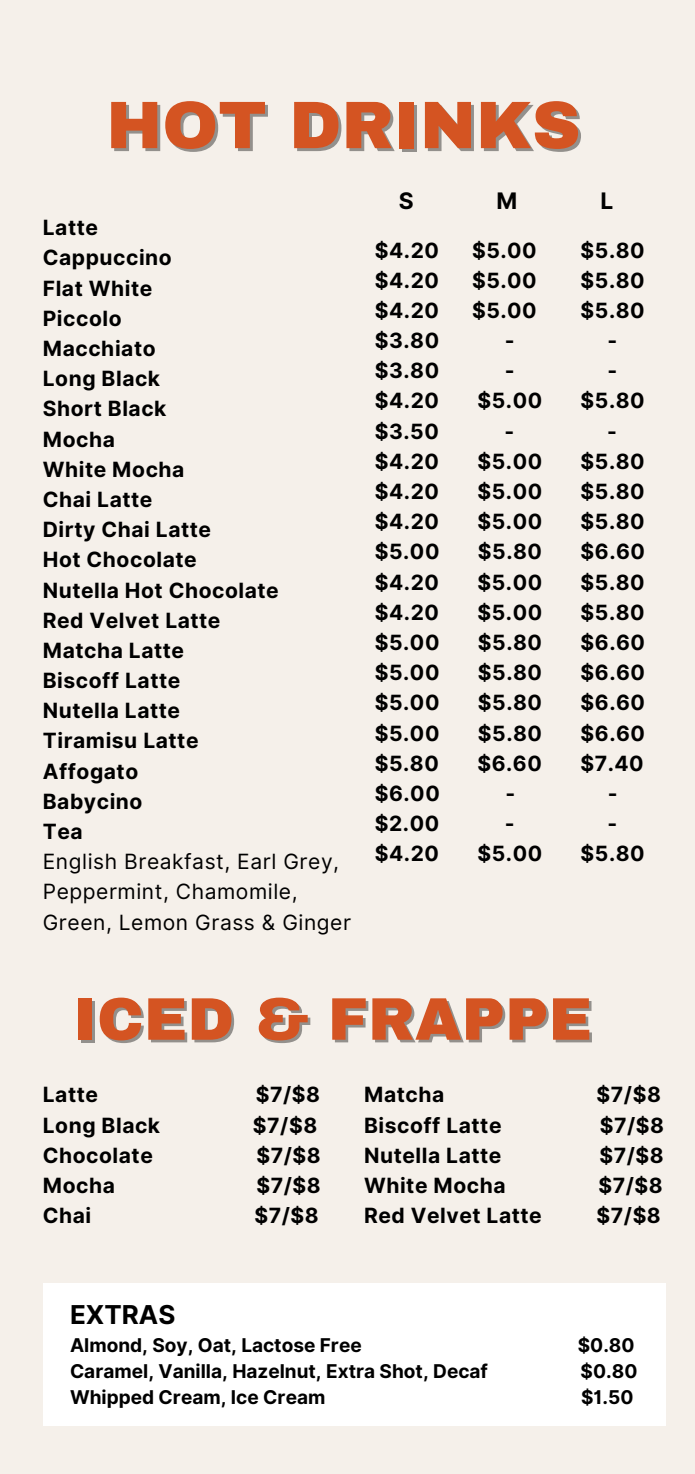
<style>
.page{position:relative;width:695px;height:1474px;background:#fff}
.page>*{position:absolute;margin:0;border:0;box-sizing:border-box;transform-origin:0 0}
.t1{font:900 67.2px "Archivo";color:#d45422}
.t2{font:900 60.2px "Archivo";color:#d45422}
.t3{font:700 26.07px "Inter";color:#000}
.t4{font:700 22.75px "Inter";color:#000}
.t5{font:700 21px/30.1px "Inter";letter-spacing:.025em;color:#000}
.t6{font:700 19.07px "Inter";color:#000}
.s1{font-weight:400}
</style>
<div class="page">
<div style="left:0;top:0;width:694px;height:1474px;background:#f5f0ea"></div>
<div style="left:43px;top:1283px;width:622px;height:143px;background:#fff"></div>
<p class="t1" style="left:106px;top:89px;width:475px">HOT DRINKS</p>
<h1 class="t5" style="left:43px;top:213px;width:310px">Latte<br>Cappuccino<br>Flat White<br>Piccolo<br>Macchiato<br>Long Black<br>Short Black<br>Mocha<br>White Mocha<br>Chai Latte<br>Dirty Chai Latte<br>Hot Chocolate<br>Nutella Hot Chocolate<br>Red Velvet Latte<br>Matcha Latte<br>Biscoff Latte<br>Nutella Latte<br>Tiramisu Latte<br>Affogato<br>Babycino<br>Tea<br><span class="s1">English Breakfast, Earl Grey,<br>Peppermint, Chamomile,<br>Green, Lemon Grass &amp; Ginger</span></h1>
<h5 class="t4" style="left:398px;top:187px;width:16px">S</h5>
<h5 class="t4" style="left:496px;top:187px;width:23px">M</h5>
<h5 class="t4" style="left:600px;top:187px;width:14px">L</h5>
<h3 class="t5" style="left:374px;top:235px;width:66px">$4.20</h3>
<h3 class="t5" style="left:472px;top:235px;width:66px">$5.00</h3>
<h3 class="t5" style="left:580px;top:235px;width:66px">$5.80</h3>
<h3 class="t5" style="left:374px;top:265px;width:66px">$4.20</h3>
<h3 class="t5" style="left:472px;top:265px;width:66px">$5.00</h3>
<h3 class="t5" style="left:580px;top:265px;width:66px">$5.80</h3>
<h3 class="t5" style="left:374px;top:295px;width:66px">$4.20</h3>
<h3 class="t5" style="left:472px;top:295px;width:66px">$5.00</h3>
<h3 class="t5" style="left:580px;top:295px;width:66px">$5.80</h3>
<h3 class="t5" style="left:374px;top:325px;width:66px">$3.80</h3>
<h3 class="t5" style="left:504px;top:325px;width:11px">-</h3>
<h3 class="t5" style="left:607px;top:325px;width:11px">-</h3>
<h3 class="t5" style="left:374px;top:356px;width:66px">$3.80</h3>
<h3 class="t5" style="left:504px;top:356px;width:11px">-</h3>
<h3 class="t5" style="left:607px;top:356px;width:11px">-</h3>
<h3 class="t5" style="left:374px;top:386px;width:66px">$4.20</h3>
<h3 class="t5" style="left:477px;top:386px;width:66px">$5.00</h3>
<h3 class="t5" style="left:580px;top:386px;width:66px">$5.80</h3>
<h3 class="t5" style="left:374px;top:416px;width:66px">$3.50</h3>
<h3 class="t5" style="left:504px;top:416px;width:11px">-</h3>
<h3 class="t5" style="left:606px;top:416px;width:11px">-</h3>
<h3 class="t5" style="left:374px;top:446px;width:66px">$4.20</h3>
<h3 class="t5" style="left:477px;top:446px;width:66px">$5.00</h3>
<h3 class="t5" style="left:580px;top:446px;width:66px">$5.80</h3>
<h3 class="t5" style="left:374px;top:476px;width:66px">$4.20</h3>
<h3 class="t5" style="left:477px;top:476px;width:66px">$5.00</h3>
<h3 class="t5" style="left:580px;top:476px;width:66px">$5.80</h3>
<h3 class="t5" style="left:374px;top:507px;width:66px">$4.20</h3>
<h3 class="t5" style="left:477px;top:507px;width:66px">$5.00</h3>
<h3 class="t5" style="left:580px;top:507px;width:66px">$5.80</h3>
<h3 class="t5" style="left:374px;top:537px;width:66px">$5.00</h3>
<h3 class="t5" style="left:478px;top:537px;width:66px">$5.80</h3>
<h3 class="t5" style="left:580px;top:537px;width:66px">$6.60</h3>
<h3 class="t5" style="left:374px;top:567px;width:66px">$4.20</h3>
<h3 class="t5" style="left:477px;top:567px;width:66px">$5.00</h3>
<h3 class="t5" style="left:580px;top:567px;width:66px">$5.80</h3>
<h3 class="t5" style="left:374px;top:597px;width:66px">$4.20</h3>
<h3 class="t5" style="left:477px;top:597px;width:66px">$5.00</h3>
<h3 class="t5" style="left:580px;top:597px;width:66px">$5.80</h3>
<h3 class="t5" style="left:374px;top:627px;width:66px">$5.00</h3>
<h3 class="t5" style="left:478px;top:627px;width:66px">$5.80</h3>
<h3 class="t5" style="left:580px;top:627px;width:66px">$6.60</h3>
<h3 class="t5" style="left:374px;top:657px;width:66px">$5.00</h3>
<h3 class="t5" style="left:478px;top:657px;width:66px">$5.80</h3>
<h3 class="t5" style="left:580px;top:657px;width:66px">$6.60</h3>
<h3 class="t5" style="left:374px;top:688px;width:66px">$5.00</h3>
<h3 class="t5" style="left:478px;top:688px;width:66px">$5.80</h3>
<h3 class="t5" style="left:580px;top:688px;width:66px">$6.60</h3>
<h3 class="t5" style="left:374px;top:718px;width:66px">$5.00</h3>
<h3 class="t5" style="left:478px;top:718px;width:66px">$5.80</h3>
<h3 class="t5" style="left:580px;top:718px;width:66px">$6.60</h3>
<h3 class="t5" style="left:374px;top:748px;width:66px">$5.80</h3>
<h3 class="t5" style="left:477px;top:748px;width:66px">$6.60</h3>
<h3 class="t5" style="left:580px;top:748px;width:65px">$7.40</h3>
<h3 class="t5" style="left:374px;top:778px;width:66px">$6.00</h3>
<h3 class="t5" style="left:505px;top:778px;width:11px">-</h3>
<h3 class="t5" style="left:607px;top:778px;width:11px">-</h3>
<h3 class="t5" style="left:374px;top:808px;width:66px">$2.00</h3>
<h3 class="t5" style="left:504px;top:808px;width:11px">-</h3>
<h3 class="t5" style="left:607px;top:808px;width:11px">-</h3>
<h3 class="t5" style="left:374px;top:839px;width:66px">$4.20</h3>
<h3 class="t5" style="left:477px;top:839px;width:66px">$5.00</h3>
<h3 class="t5" style="left:580px;top:839px;width:66px">$5.80</h3>
<p class="t2" style="left:74px;top:987px;width:519px">ICED &amp; FRAPPE</p>
<h3 class="t5" style="left:43px;top:1080px;width:57px">Latte</h3>
<h3 class="t5" style="left:256px;top:1080px;width:66px">$7/$8</h3>
<h3 class="t5" style="left:43px;top:1110px;width:119px">Long Black</h3>
<h3 class="t5" style="left:253px;top:1110px;width:66px">$7/$8</h3>
<h3 class="t5" style="left:43px;top:1140px;width:111px">Chocolate</h3>
<h3 class="t5" style="left:256px;top:1140px;width:66px">$7/$8</h3>
<h3 class="t5" style="left:43px;top:1170px;width:74px">Mocha</h3>
<h3 class="t5" style="left:256px;top:1170px;width:66px">$7/$8</h3>
<h3 class="t5" style="left:43px;top:1200px;width:50px">Chai</h3>
<h3 class="t5" style="left:254px;top:1200px;width:66px">$7/$8</h3>
<h2 class="t5" style="left:364px;top:1080px;width:82px">Matcha</h2>
<h2 class="t5" style="left:596px;top:1080px;width:66px">$7/$8</h2>
<h2 class="t5" style="left:364px;top:1110px;width:139px">Biscoff Latte</h2>
<h2 class="t5" style="left:599px;top:1110px;width:66px">$7/$8</h2>
<h2 class="t5" style="left:364px;top:1140px;width:139px">Nutella Latte</h2>
<h2 class="t5" style="left:599px;top:1140px;width:66px">$7/$8</h2>
<h2 class="t5" style="left:364px;top:1170px;width:143px">White Mocha</h2>
<h2 class="t5" style="left:598px;top:1170px;width:66px">$7/$8</h2>
<h2 class="t5" style="left:364px;top:1200px;width:179px">Red Velvet Latte</h2>
<h2 class="t5" style="left:596px;top:1200px;width:66px">$7/$8</h2>
<h4 class="t3" style="left:70px;top:1299px;width:107px">EXTRAS</h4>
<h4 class="t6" style="left:70px;top:1333px;width:293px">Almond, Soy, Oat, Lactose Free</h4>
<h4 class="t6" style="left:577px;top:1333px;width:58px">$0.80</h4>
<p class="t6" style="left:70px;top:1359px;width:419px">Caramel, Vanilla, Hazelnut, Extra Shot, Decaf</p>
<p class="t6" style="left:580px;top:1359px;width:58px">$0.80</p>
<p class="t6" style="left:70px;top:1386px;width:257px">Whipped Cream, Ice Cream</p>
<p class="t6" style="left:581px;top:1386px;width:54px">$1.50</p>
</div>
